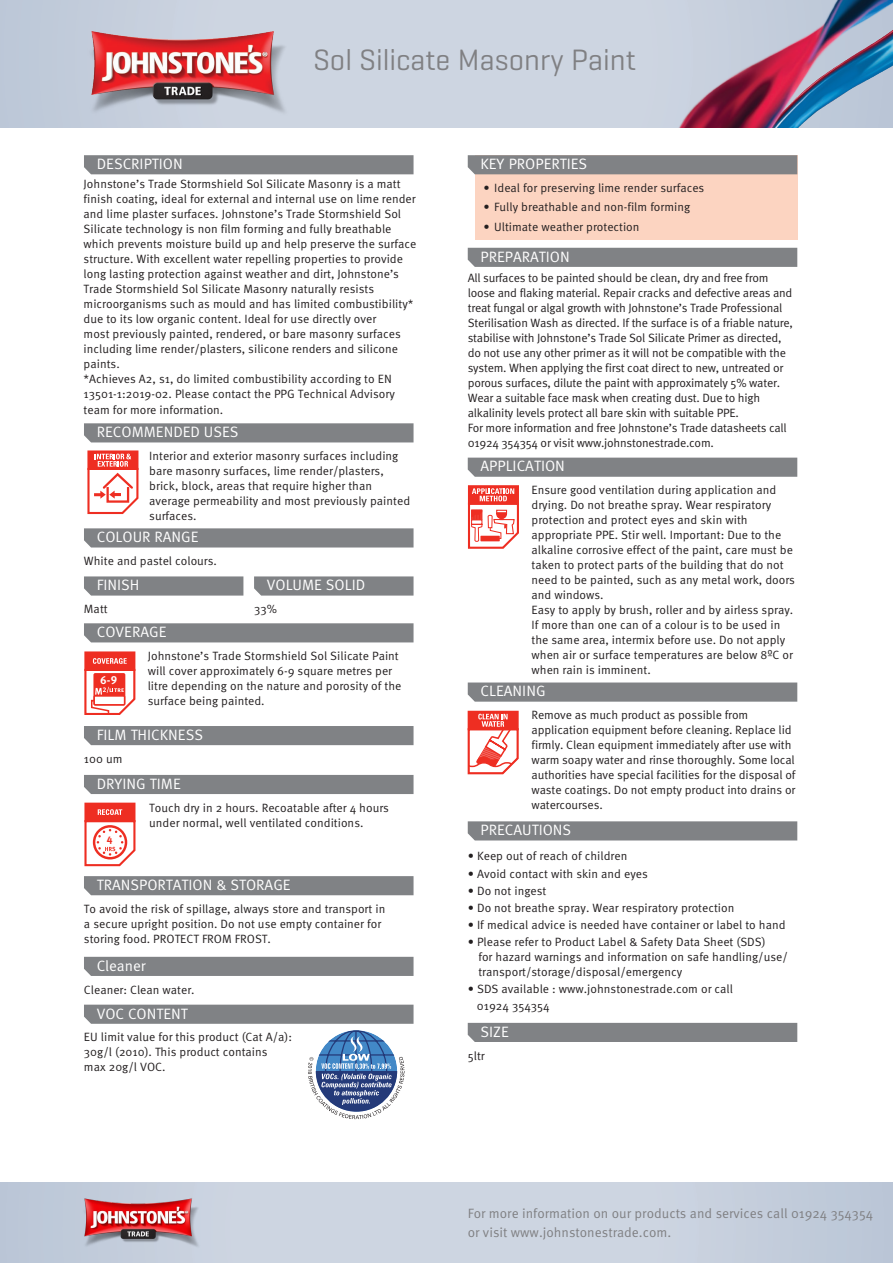
<style>
.page{position:relative;width:893px;height:1263px;background:#fff}
.page>*{position:absolute;margin:0;border:0;box-sizing:border-box;transform-origin:0 0}
.t1{font:30px "Geogrotesque";color:#808083}
.t2{font:15px "Meta Pro";color:#fff}
.t3{font:13.5px/19.5px "Meta Pro";color:#808083}
.Body_Copy{font:12px/15px "Meta Pro";color:#231f20}
.Body_Copy-2{font:12px/15px "Meta Pro";letter-spacing:-.02em;color:#231f20}
.t4{font:700 11.25px "Meta Pro";color:#fff}
.t5{font:700 10.5px "Meta Pro";color:#ee2e22}
</style>
<div class="page">
<div style="left:0;top:1182px;width:893px;height:81px;background:linear-gradient(to right,#c8d1de,#c8d1de)"></div>
<img style="left:78px;top:1191px;width:131px;height:63px">
<div style="left:84px;top:1005px;width:330px;height:19px;background:#808285"></div>
<div style="left:84px;top:957px;width:330px;height:19px;background:#808285"></div>
<div style="left:84px;top:876px;width:330px;height:19px;background:#808285"></div>
<div style="left:468px;top:821px;width:329px;height:19px;background:#808285"></div>
<svg style="left:84px;top:576px;width:159px;height:20px;background:#86888b"></svg>
<svg style="left:254px;top:576px;width:160px;height:20px;background:#86888b"></svg>
<div style="left:84px;top:528px;width:330px;height:19px;background:#808285"></div>
<div style="left:84px;top:155px;width:330px;height:19px;background:#808285"></div>
<div style="left:84px;top:423px;width:330px;height:19px;background:#808285"></div>
<div style="left:84px;top:623px;width:330px;height:19px;background:#808285"></div>
<div style="left:84px;top:651px;width:51px;height:20px;background:#ee2e22;border:2px solid #ee2e22"></div>
<svg style="left:84px;top:658px;width:51px;height:57px"></svg>
<div style="left:468px;top:458px;width:329px;height:19px;background:#808285"></div>
<svg style="left:468px;top:682px;width:329px;height:20px;background:#85878a"></svg>
<div style="left:468px;top:711px;width:51px;height:19px;border:2px solid #ee2e22"></div>
<svg style="left:468px;top:714px;width:51px;height:60px"></svg>
<div style="left:84px;top:775px;width:330px;height:19px;background:#808285"></div>
<div style="left:84px;top:803px;width:51px;height:19px;background:#ee2e22"></div>
<svg style="left:84px;top:809px;width:51px;height:57px"></svg>
<div style="left:468px;top:1023px;width:329px;height:19px;background:#808285"></div>
<div style="left:468px;top:248px;width:329px;height:19px;background:#808285"></div>
<svg style="left:0;top:0;width:893px;height:128px;background:#beb6c5"></svg>
<svg style="left:468px;top:485px;width:51px;height:64px"></svg>
<div style="left:475px;top:155px;width:322px;height:84px;background:#fcd4c1"></div>
<div style="left:468px;top:155px;width:329px;height:19px;background:#808285"></div>
<div style="left:84px;top:726px;width:330px;height:19px;background:#808285"></div>
<svg style="left:308px;top:1030px;width:96px;height:89px"></svg>
<div style="left:87px;top:451px;width:51px;height:19px;border:2px solid #ee2e22"></div>
<svg style="left:87px;top:454px;width:52px;height:61px"></svg>
<p class="t1" style="left:313px;top:42px;width:324px">Sol Silicate Masonry Paint</p>
<p class="t2" style="left:97px;top:153px;width:88px">DESCRIPTION</p>
<p class="Body_Copy" style="left:84px;top:176px;width:334px">Johnstone’s Trade Stormshield Sol Silicate Masonry is a matt finish coating, ideal for external and internal use on lime render and lime plaster surfaces. Johnstone’s Trade Stormshield Sol Silicate technology is non film forming and fully breathable which prevents moisture build up and help preserve the surface structure. With excellent water repelling properties to provide long lasting protection against weather and dirt, Johnstone’s Trade Stormshield Sol Silicate Masonry naturally resists microorganisms such as mould and has limited combustibility* due to its low organic content. Ideal for use directly over<br>most previously painted, rendered, or bare masonry surfaces including lime render/plasters, silicone renders and silicone paints.<br>*Achieves A2, s1, d0 limited combustibility according to EN 13501-1:2019-02. Please contact the PPG Technical Advisory team for more information.</p>
<p class="t2" style="left:97px;top:421px;width:143px">RECOMMENDED USES</p>
<p class="Body_Copy" style="left:149px;top:448px;width:262px">Interior and exterior masonry surfaces including bare masonry surfaces, lime render/plasters, brick, block, areas that require higher than average permeability and most previously painted surfaces.</p>
<p class="t2" style="left:97px;top:526px;width:103px">COLOUR RANGE</p>
<p class="Body_Copy" style="left:84px;top:553px;width:135px">White and pastel colours.</p>
<p class="t2" style="left:97px;top:574px;width:44px">FINISH</p>
<p class="Body_Copy" style="left:84px;top:601px;width:25px">Matt</p>
<p class="t2" style="left:267px;top:574px;width:100px">VOLUME SOLID</p>
<p class="Body_Copy" style="left:254px;top:601px;width:24px">33%</p>
<p class="t2" style="left:97px;top:621px;width:71px">COVERAGE</p>
<p class="Body_Copy" style="left:148px;top:648px;width:255px">Johnstone’s Trade Stormshield Sol Silicate Paint will cover approximately 6-9 square metres per litre depending on the nature and porosity of the surface being painted.</p>
<p class="t4" style="left:111px;top:669px;width:8px">9</p>
<p class="t4" style="left:100px;top:671px;width:12px">6-</p>
<p class="t2" style="left:97px;top:723px;width:108px">FILM THICKNESS</p>
<p class="Body_Copy" style="left:84px;top:750px;width:40px">100 um</p>
<p class="t2" style="left:97px;top:772px;width:86px">DRYING TIME</p>
<p class="Body_Copy" style="left:149px;top:799px;width:241px">Touch dry in 2 hours. Recoatable after 4 hours under normal, well ventilated conditions.</p>
<p class="t5" style="left:107px;top:830px;width:7px">4</p>
<p class="t2" style="left:97px;top:873px;width:196px">TRANSPORTATION &amp; STORAGE</p>
<p class="Body_Copy" style="left:84px;top:900px;width:303px">To avoid the risk of spillage, always store and transport in a secure upright position. Do not use empty container for storing food. PROTECT FROM FROST.</p>
<p class="t2" style="left:97px;top:954px;width:50px">Cleaner</p>
<p class="Body_Copy" style="left:84px;top:981px;width:112px">Cleaner: Clean water.</p>
<p class="t2" style="left:97px;top:1002px;width:93px">VOC CONTENT</p>
<p class="Body_Copy" style="left:84px;top:1029px;width:210px">EU limit value for this product (Cat A/a):<br>30g/l (2010). This product contains max 20g/l VOC.</p>
<p class="t2" style="left:480px;top:153px;width:108px">KEY PROPERTIES</p>
<p class="Body_Copy" style="left:484px;top:180px;width:222px">• Ideal for preserving lime render surfaces</p>
<p class="Body_Copy" style="left:484px;top:199px;width:208px">• Fully breathable and non-film forming</p>
<p class="Body_Copy" style="left:484px;top:218px;width:157px">• Ultimate weather protection</p>
<p class="t2" style="left:480px;top:245px;width:91px">PREPARATION</p>
<p class="Body_Copy-2" style="left:468px;top:269px;width:327px">All surfaces to be painted should be clean, dry and free from loose and flaking material. Repair cracks and defective areas and treat fungal or algal growth with Johnstone’s Trade Professional Sterilisation Wash as directed. If the surface is of a friable nature, stabilise with Johnstone’s Trade Sol Silicate Primer as directed, do not use any other primer as it will not be compatible with the system. When applying the first coat direct to new, untreated or porous surfaces, dilute the paint with approximately 5% water.<br>Wear a suitable face mask when creating dust. Due to high alkalinity levels protect all bare skin with suitable PPE.</p>
<p class="Body_Copy-2" style="left:468px;top:419px;width:320px">For more information and free Johnstone’s Trade datasheets call<br>01924 354354 or visit www.johnstonestrade.com.</p>
<p class="t2" style="left:480px;top:455px;width:86px">APPLICATION</p>
<p class="Body_Copy" style="left:531px;top:482px;width:265px">Ensure good ventilation during application and drying. Do not breathe spray. Wear respiratory protection and protect eyes and skin with appropriate PPE. Stir well. Important: Due to the alkaline corrosive effect of the paint, care must be taken to protect parts of the building that do not need to be painted, such as any metal work, doors and windows.</p>
<p class="Body_Copy" style="left:531px;top:602px;width:263px">Easy to apply by brush, roller and by airless spray.<br>If more than one can of a colour is to be used in the same area, intermix before use. Do not apply when air or surface temperatures are below 8ºC or when rain is imminent.</p>
<p class="t2" style="left:480px;top:680px;width:67px">CLEANING</p>
<p class="Body_Copy" style="left:531px;top:707px;width:266px">Remove as much product as possible from application equipment before cleaning. Replace lid firmly. Clean equipment immediately after use with warm soapy water and rinse thoroughly. Some local authorities have special facilities for the disposal of waste coatings. Do not empty product into drains or watercourses.</p>
<p class="t2" style="left:480px;top:819px;width:92px">PRECAUTIONS</p>
<p class="Body_Copy" style="left:468px;top:848px;width:161px">• Keep out of reach of children</p>
<p class="Body_Copy" style="left:468px;top:865px;width:182px">• Avoid contact with skin and eyes</p>
<p class="Body_Copy" style="left:468px;top:882px;width:80px">• Do not ingest</p>
<p class="Body_Copy" style="left:468px;top:899px;width:268px">• Do not breathe spray. Wear respiratory protection</p>
<p class="Body_Copy" style="left:468px;top:916px;width:319px">• If medical advice is needed have container or label to hand</p>
<p class="Body_Copy" style="left:478px;top:934px;width:311px;text-indent:-11px">• Please refer to Product Label &amp; Safety Data Sheet (SDS)<br>for hazard warnings and information on safe handling/use/ transport/storage/disposal/emergency</p>
<p class="Body_Copy" style="left:468px;top:981px;width:267px">• SDS available : www.johnstonestrade.com or call</p>
<p class="Body_Copy" style="left:477px;top:998px;width:74px">01924 354354</p>
<p class="t2" style="left:480px;top:1020px;width:30px">SIZE</p>
<p class="Body_Copy" style="left:468px;top:1047px;width:18px">5ltr</p>
<p class="t3" style="left:468px;top:1202px;width:407px">For more information on our products and services call 01924 354354 or visit www.johnstonestrade.com.</p>
</div>
